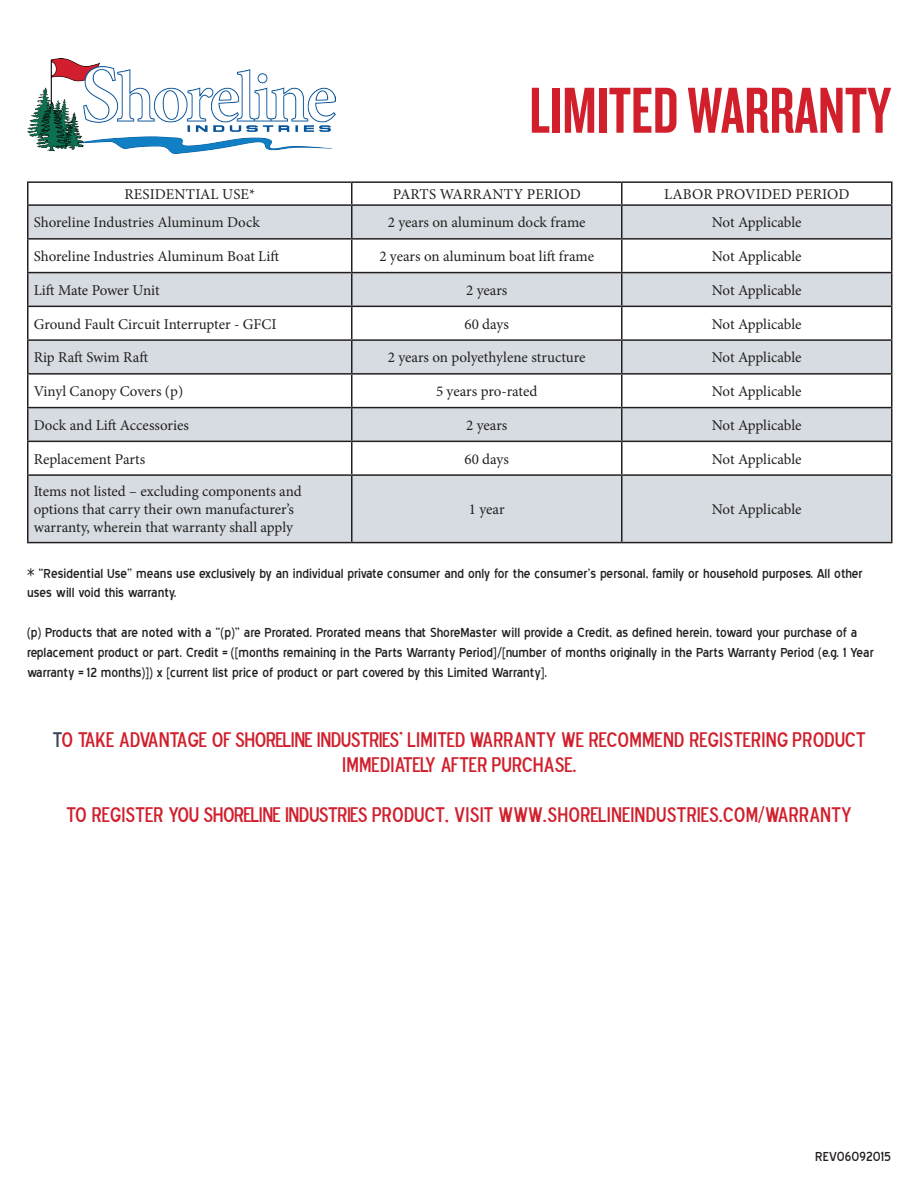
<style>
.page{position:relative;width:918px;height:1188px;background:#fff}
.page>*{position:absolute;margin:0;border:0;box-sizing:border-box;transform-origin:0 0}
.t1{font:67.5px "Knockout 48 Featherweight";color:#d11f2c}
.t2{font:21px/25.2px "Blue Highway D Type";color:#d11f2c;text-align:center}
.t3{font:16.5px/19.8px "Blue Highway";color:#231f20}
.t4{font:15px/18px "Minion Pro";letter-spacing:-.005em;color:#231f20}
.s1{color:#3a4358}
</style>
<div class="page">
<img style="left:27px;top:58px;width:309px;height:95px">
<svg style="left:28px;top:206px;width:863px;height:336px;fill:#d6dce1"></svg>
<hr style="left:27px;top:181px;width:325px;height:2px;background:#231f20">
<svg style="left:27px;top:183px;width:1px;height:21px"></svg>
<hr style="left:352px;top:181px;width:270px;height:2px;background:#231f20">
<svg style="left:351px;top:183px;width:1px;height:21px"></svg>
<hr style="left:622px;top:181px;width:270px;height:2px;background:#231f20">
<svg style="left:621px;top:183px;width:1px;height:21px"></svg>
<svg style="left:891px;top:183px;width:1px;height:21px"></svg>
<hr style="left:27px;top:204px;width:325px;height:2px;background:#231f20">
<hr style="left:27px;top:206px;width:1px;height:32px;background:#231f20">
<hr style="left:352px;top:204px;width:270px;height:2px;background:#231f20">
<hr style="left:351px;top:206px;width:1px;height:32px;background:#231f20">
<hr style="left:622px;top:204px;width:270px;height:2px;background:#231f20">
<hr style="left:621px;top:206px;width:1px;height:32px;background:#231f20">
<hr style="left:891px;top:206px;width:1px;height:32px;background:#231f20">
<hr style="left:27px;top:238px;width:325px;height:2px;background:#231f20">
<hr style="left:27px;top:240px;width:1px;height:32px;background:#231f20">
<hr style="left:352px;top:238px;width:270px;height:2px;background:#231f20">
<hr style="left:351px;top:240px;width:1px;height:32px;background:#231f20">
<hr style="left:622px;top:238px;width:270px;height:2px;background:#231f20">
<hr style="left:621px;top:240px;width:1px;height:32px;background:#231f20">
<hr style="left:891px;top:240px;width:1px;height:32px;background:#231f20">
<hr style="left:27px;top:272px;width:325px;height:1px;background:#231f20">
<hr style="left:27px;top:273px;width:1px;height:33px;background:#231f20">
<hr style="left:352px;top:272px;width:270px;height:1px;background:#231f20">
<hr style="left:351px;top:273px;width:1px;height:33px;background:#231f20">
<hr style="left:622px;top:272px;width:270px;height:1px;background:#231f20">
<hr style="left:621px;top:273px;width:1px;height:33px;background:#231f20">
<hr style="left:891px;top:273px;width:1px;height:33px;background:#231f20">
<hr style="left:27px;top:306px;width:325px;height:1px;background:#231f20">
<hr style="left:27px;top:307px;width:1px;height:32px;background:#231f20">
<hr style="left:352px;top:306px;width:270px;height:1px;background:#231f20">
<hr style="left:351px;top:307px;width:1px;height:32px;background:#231f20">
<hr style="left:622px;top:306px;width:270px;height:1px;background:#231f20">
<hr style="left:621px;top:307px;width:1px;height:32px;background:#231f20">
<hr style="left:891px;top:307px;width:1px;height:32px;background:#231f20">
<hr style="left:27px;top:339px;width:325px;height:2px;background:#231f20">
<hr style="left:27px;top:341px;width:1px;height:32px;background:#231f20">
<hr style="left:352px;top:339px;width:270px;height:2px;background:#231f20">
<hr style="left:351px;top:341px;width:1px;height:32px;background:#231f20">
<hr style="left:622px;top:339px;width:270px;height:2px;background:#231f20">
<hr style="left:621px;top:341px;width:1px;height:32px;background:#231f20">
<hr style="left:891px;top:341px;width:1px;height:32px;background:#231f20">
<hr style="left:27px;top:373px;width:325px;height:2px;background:#231f20">
<hr style="left:27px;top:375px;width:1px;height:32px;background:#231f20">
<hr style="left:352px;top:373px;width:270px;height:2px;background:#231f20">
<hr style="left:351px;top:375px;width:1px;height:32px;background:#231f20">
<hr style="left:622px;top:373px;width:270px;height:2px;background:#231f20">
<hr style="left:621px;top:375px;width:1px;height:32px;background:#231f20">
<hr style="left:891px;top:375px;width:1px;height:32px;background:#231f20">
<hr style="left:27px;top:476px;width:1px;height:66px;background:#231f20">
<hr style="left:27px;top:542px;width:325px;height:1px;background:#231f20">
<hr style="left:27px;top:407px;width:325px;height:1px;background:#231f20">
<hr style="left:27px;top:408px;width:1px;height:33px;background:#231f20">
<hr style="left:352px;top:407px;width:270px;height:1px;background:#231f20">
<hr style="left:351px;top:408px;width:1px;height:33px;background:#231f20">
<hr style="left:622px;top:407px;width:270px;height:1px;background:#231f20">
<hr style="left:621px;top:408px;width:1px;height:33px;background:#231f20">
<hr style="left:891px;top:408px;width:1px;height:33px;background:#231f20">
<hr style="left:27px;top:441px;width:325px;height:1px;background:#231f20">
<hr style="left:27px;top:442px;width:1px;height:32px;background:#231f20">
<hr style="left:352px;top:441px;width:270px;height:1px;background:#231f20">
<hr style="left:351px;top:442px;width:1px;height:32px;background:#231f20">
<hr style="left:622px;top:441px;width:270px;height:1px;background:#231f20">
<hr style="left:621px;top:442px;width:1px;height:32px;background:#231f20">
<hr style="left:891px;top:442px;width:1px;height:32px;background:#231f20">
<hr style="left:27px;top:474px;width:325px;height:2px;background:#231f20">
<hr style="left:352px;top:474px;width:270px;height:2px;background:#231f20">
<hr style="left:351px;top:476px;width:1px;height:66px;background:#231f20">
<hr style="left:352px;top:542px;width:270px;height:1px;background:#231f20">
<hr style="left:622px;top:474px;width:270px;height:2px;background:#231f20">
<hr style="left:621px;top:476px;width:1px;height:66px;background:#231f20">
<hr style="left:891px;top:476px;width:1px;height:66px;background:#231f20">
<hr style="left:622px;top:542px;width:270px;height:1px;background:#231f20">
<p class="t1" style="left:529px;top:69px;width:363px">LIMITED WARRANTY</p>
<p class="t4" style="left:124px;top:185px;width:132px">RESIDENTIAL USE*</p>
<p class="t4" style="left:393px;top:185px;width:190px">PARTS WARRANTY PERIOD</p>
<p class="t4" style="left:664px;top:185px;width:187px">LABOR PROVIDED PERIOD</p>
<p class="t4" style="left:34px;top:214px;width:228px">Shoreline Industries Aluminum Dock</p>
<p class="t4" style="left:388px;top:214px;width:199px">2 years on aluminum dock frame</p>
<p class="t4" style="left:712px;top:214px;width:91px">Not Applicable</p>
<p class="t4" style="left:34px;top:247px;width:247px">Shoreline Industries Aluminum Boat Lift</p>
<p class="t4" style="left:379px;top:247px;width:216px">2 years on aluminum boat lift frame</p>
<p class="t4" style="left:712px;top:247px;width:91px">Not Applicable</p>
<p class="t4" style="left:34px;top:281px;width:127px">Lift Mate Power Unit</p>
<p class="t4" style="left:466px;top:281px;width:43px">2 years</p>
<p class="t4" style="left:712px;top:281px;width:91px">Not Applicable</p>
<p class="t4" style="left:34px;top:315px;width:244px">Ground Fault Circuit Interrupter - GFCI</p>
<p class="t4" style="left:465px;top:315px;width:46px">60 days</p>
<p class="t4" style="left:712px;top:315px;width:91px">Not Applicable</p>
<p class="t4" style="left:34px;top:349px;width:116px">Rip Raft Swim Raft</p>
<p class="t4" style="left:388px;top:349px;width:199px">2 years on polyethylene structure</p>
<p class="t4" style="left:712px;top:349px;width:91px">Not Applicable</p>
<p class="t4" style="left:34px;top:382px;width:151px">Vinyl Canopy Covers (p)</p>
<p class="t4" style="left:436px;top:382px;width:103px">5 years pro-rated</p>
<p class="t4" style="left:712px;top:382px;width:91px">Not Applicable</p>
<p class="t4" style="left:34px;top:416px;width:157px">Dock and Lift Accessories</p>
<p class="t4" style="left:466px;top:416px;width:43px">2 years</p>
<p class="t4" style="left:712px;top:416px;width:91px">Not Applicable</p>
<p class="t4" style="left:34px;top:450px;width:113px">Replacement Parts</p>
<p class="t4" style="left:465px;top:450px;width:46px">60 days</p>
<p class="t4" style="left:712px;top:450px;width:91px">Not Applicable</p>
<p class="t4" style="left:34px;top:483px;width:270px">Items not listed – excluding components and options that carry their own manufacturer’s warranty, wherein that warranty shall apply</p>
<p class="t4" style="left:469px;top:501px;width:37px">1 year</p>
<p class="t4" style="left:712px;top:501px;width:91px">Not Applicable</p>
<p class="t3" style="left:27px;top:564px;width:838px">* “Residential Use” means use exclusively by an individual private consumer and only for the consumer’s personal, family or household purposes. All other uses will void this warranty.</p>
<p class="t3" style="left:27px;top:623px;width:849px">(p) Products that are noted with a “(p)” are Prorated. Prorated means that ShoreMaster will provide a Credit, as defined herein, toward your purchase of a replacement product or part. Credit = ([months remaining in the Parts Warranty Period]/[number of months originally in the Parts Warranty Period (e.g. 1 Year warranty = 12 months)]) x [current list price of product or part covered by this Limited Warranty].</p>
<p class="t2" style="left:53px;top:726px;width:814px"><span class="s1">T</span>O TAKE ADVANTAGE OF SHORELINE INDUSTRIES' LIMITED WARRANTY WE RECOMMEND REGISTERING PRODUCT<br>IMMEDIATELY AFTER PURCHASE.</p>
<p class="t2" style="left:67px;top:802px;width:786px">TO REGISTER YOU SHORELINE INDUSTRIES PRODUCT, VISIT WWW.SHORELINEINDUSTRIES.COM/WARRANTY</p>
<p class="t3" style="left:815px;top:1147px;width:77px">REV06092015</p>
</div>
